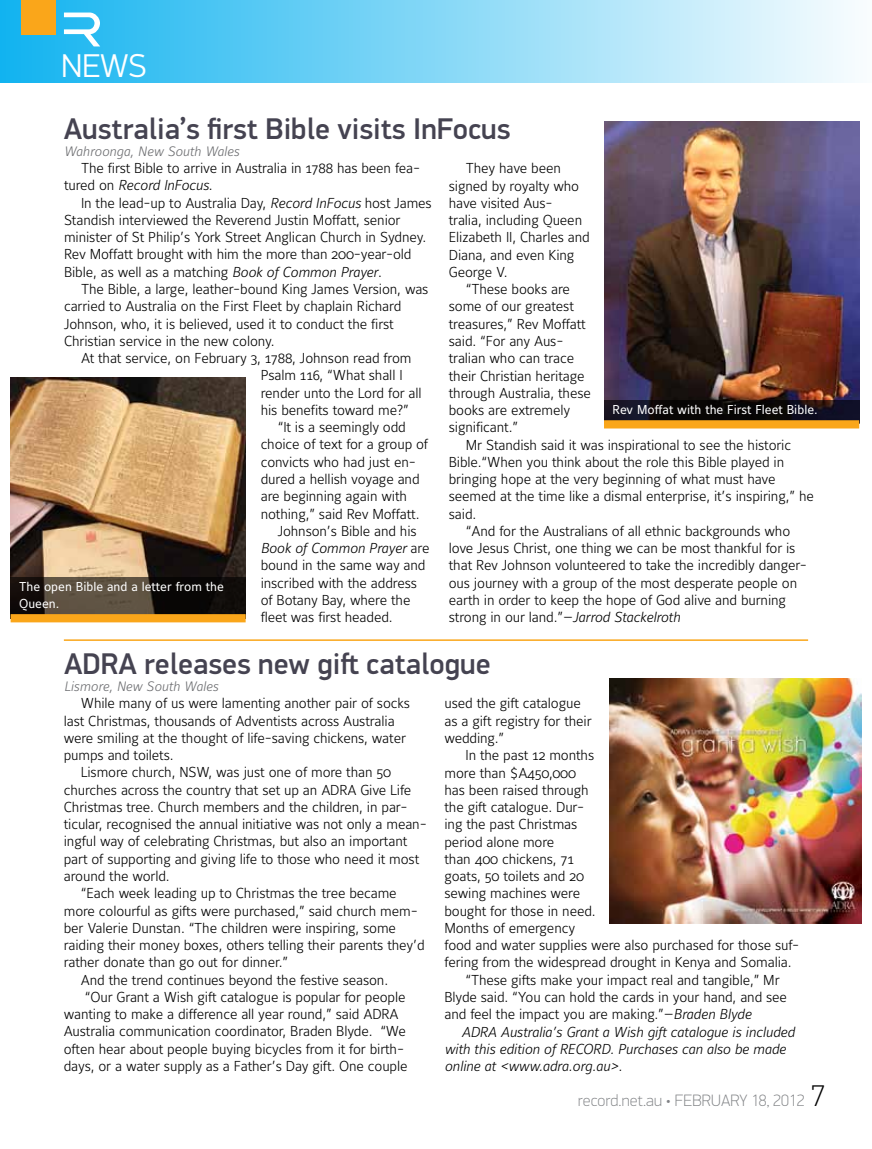
<style>
.page{position:relative;width:872px;height:1149px;background:#fff}
.page>*{position:absolute;margin:0;border:0;box-sizing:border-box;transform-origin:0 0}
.t1{font:300 33px "PF Din Display Pro";color:#fff}
.t2{font:500 30px "PF Din Display Pro";color:#454351}
.t3{font:100 16.5px "PF Din Display Pro";letter-spacing:.005em;color:#808285}
.t4{font:300 14.25px/17.2px "Maurea";letter-spacing:-.01em;color:#000}
.t5{font:italic 300 14.25px "Maurea";letter-spacing:-.01em;color:#000}
.t6{font:italic 300 13.5px "Maurea";color:#6d6e71}
.t7{font:12.75px/16.5px "Maurea Regular Lf";color:#fff}
.s1{font-style:italic}
.s2{font-style:normal}
.s3{font-size:30px;color:#000}
</style>
<div class="page">
<img style="left:604px;top:121px;width:255px;height:279px">
<img style="left:609px;top:678px;width:252px;height:245px">
<img style="left:11px;top:377px;width:235px;height:200px">
<svg style="left:11px;top:577px;width:235px;height:37px;background:#322a22"></svg>
<div style="left:11px;top:614px;width:235px;height:8px;background:#faa61a"></div>
<div style="left:0;top:0;width:872px;height:83px;background:linear-gradient(to right,#13b3ee,#f8fdff)"></div>
<div style="left:21px;top:0;width:34px;height:34px;background:#faa61a"></div>
<svg style="left:64px;top:13px;width:36px;height:33px"></svg>
<hr style="left:64px;top:639px;width:744px;height:1px;background:#faa61a">
<svg style="left:604px;top:400px;width:255px;height:20px;background:#0e0b12"></svg>
<div style="left:604px;top:420px;width:255px;height:8px;background:#faa61a"></div>
<h1 class="t1" style="left:62px;top:47px;width:86px">NEWS</h1>
<h2 class="t2" style="left:64px;top:110px;width:448px">Australia’s first Bible visits InFocus</h2>
<p class="t6" style="left:64px;top:143px;width:177px">Wahroonga, New South Wales</p>
<p class="t4" style="left:64px;top:160px;width:358px;text-indent:17px">The first Bible to arrive in Australia in 1788 has been fea&shy;tured on <span class="s1">Record InFocus</span>.</p>
<p class="t4" style="left:64px;top:195px;width:369px;text-indent:17px">In the lead-up to Australia Day, <span class="s1">Record InFocus</span> host James Standish interviewed the Reverend Justin Moffatt, senior minister of St Philip’s York Street Anglican Church in Sydney.<br>Rev Moffatt brought with him the more than 200-year-old Bible, as well as a matching <span class="s1">Book of Common Prayer</span>.</p>
<p class="t4" style="left:64px;top:281px;width:366px;text-indent:17px">The Bible, a large, leather-bound King James Version, was carried to Australia on the First Fleet by chaplain Richard Johnson, who, it is believed, used it to conduct the first Christian service in the new colony.</p>
<p class="t4" style="left:81px;top:350px;width:332px">At that service, on February 3, 1788, Johnson read from</p>
<p class="t4" style="left:261px;top:367px;width:143px">Psalm 116, “What shall I</p>
<p class="t4" style="left:261px;top:384px;width:162px">render unto the Lord for all</p>
<p class="t4" style="left:261px;top:402px;width:149px">his benefits toward me?”</p>
<p class="t4" style="left:278px;top:419px;width:130px">“It is a seemingly odd</p>
<p class="t4" style="left:261px;top:436px;width:169px">choice of text for a group of</p>
<p class="t4" style="left:261px;top:453px;width:157px">convicts who had just en-</p>
<p class="t4" style="left:261px;top:471px;width:160px">dured a hellish voyage and</p>
<p class="t4" style="left:261px;top:488px;width:148px">are beginning again with</p>
<p class="t4" style="left:261px;top:505px;width:160px">nothing,” said Rev Moffatt.</p>
<p class="t4" style="left:278px;top:523px;width:140px">Johnson’s Bible and his</p>
<p class="t5" style="left:261px;top:540px;width:170px">Book of Common Prayer <span class="s2">are</span></p>
<p class="t4" style="left:261px;top:557px;width:166px">bound in the same way and</p>
<p class="t4" style="left:261px;top:574px;width:158px">inscribed with the address</p>
<p class="t4" style="left:261px;top:592px;width:151px">of Botany Bay, where the</p>
<p class="t4" style="left:261px;top:609px;width:133px">fleet was first headed.</p>
<p class="t7" style="left:19px;top:579px;width:206px">The open Bible and a letter from the<br>Queen.</p>
<p class="t4" style="left:449px;top:160px;width:142px;text-indent:17px">They have been signed by royalty who have visited Aus-<br>tralia, including Queen<br>Elizabeth II, Charles and<br>Diana, and even King<br>George V.</p>
<p class="t4" style="left:449px;top:281px;width:144px;text-indent:17px">“These books are some of our greatest treasures,” Rev Moffatt said. “For any Aus&shy;tralian who can trace their Christian heritage through Australia, these books are extremely significant.”</p>
<p class="t4" style="left:466px;top:436px;width:327px">Mr Standish said it was inspirational to see the historic</p>
<p class="t4" style="left:449px;top:454px;width:337px">Bible.“When you think about the role this Bible played in</p>
<p class="t4" style="left:449px;top:471px;width:328px">bringing hope at the very beginning of what must have</p>
<p class="t4" style="left:449px;top:488px;width:366px">seemed at the time like a dismal enterprise, it’s inspiring,” he</p>
<p class="t4" style="left:449px;top:505px;width:29px">said.</p>
<p class="t4" style="left:466px;top:523px;width:326px">“And for the Australians of all ethnic backgrounds who</p>
<p class="t4" style="left:449px;top:540px;width:348px">love Jesus Christ, one thing we can be most thankful for is</p>
<p class="t4" style="left:449px;top:557px;width:359px">that Rev Johnson volunteered to take the incredibly danger-</p>
<p class="t4" style="left:449px;top:574px;width:350px">ous journey with a group of the most desperate people on</p>
<p class="t4" style="left:449px;top:592px;width:339px">earth in order to keep the hope of God alive and burning</p>
<p class="t4" style="left:449px;top:609px;width:233px">strong in our land.”—<span class="s1">Jarrod Stackelroth</span></p>
<p class="t7" style="left:612px;top:402px;width:207px">Rev Moffat with the First Fleet Bible.</p>
<h2 class="t2" style="left:64px;top:645px;width:428px">ADRA releases new gift catalogue</h2>
<p class="t6" style="left:64px;top:678px;width:156px">Lismore, New South Wales</p>
<p class="t4" style="left:64px;top:695px;width:348px;text-indent:17px">While many of us were lamenting another pair of socks last Christmas, thousands of Adventists across Australia were smiling at the thought of life-saving chickens, water pumps and toilets.</p>
<p class="t4" style="left:81px;top:764px;width:312px">Lismore church, NSW, was just one of more than 50</p>
<p class="t4" style="left:64px;top:781px;width:349px">churches across the country that set up an ADRA Give Life</p>
<p class="t4" style="left:64px;top:798px;width:345px">Christmas tree. Church members and the children, in par-</p>
<p class="t4" style="left:64px;top:816px;width:364px">ticular, recognised the annual initiative was not only a mean-</p>
<p class="t4" style="left:64px;top:833px;width:345px">ingful way of celebrating Christmas, but also an important</p>
<p class="t4" style="left:64px;top:850px;width:357px">part of supporting and giving life to those who need it most</p>
<p class="t4" style="left:64px;top:867px;width:107px">around the world.</p>
<p class="t4" style="left:81px;top:885px;width:317px">“Each week leading up to Christmas the tree became</p>
<p class="t4" style="left:64px;top:902px;width:355px">more colourful as gifts were purchased,” said church mem-</p>
<p class="t4" style="left:64px;top:919px;width:334px">ber Valerie Dunstan. “The children were inspiring, some</p>
<p class="t4" style="left:64px;top:936px;width:362px">raiding their money boxes, others telling their parents they’d</p>
<p class="t4" style="left:64px;top:954px;width:226px">rather donate than go out for dinner.”</p>
<p class="t4" style="left:81px;top:971px;width:309px">And the trend continues beyond the festive season.</p>
<p class="t4" style="left:85px;top:988px;width:322px">“Our Grant a Wish gift catalogue is popular for people</p>
<p class="t4" style="left:64px;top:1005px;width:336px">wanting to make a difference all year round,” said ADRA</p>
<p class="t4" style="left:64px;top:1023px;width:344px">Australia communication coordinator, Braden Blyde. “We</p>
<p class="t4" style="left:64px;top:1040px;width:342px">often hear about people buying bicycles from it for birth-</p>
<p class="t4" style="left:64px;top:1057px;width:345px">days, or a water supply as a Father’s Day gift. One couple</p>
<p class="t4" style="left:444px;top:695px;width:149px">used the gift catalogue as a gift registry for their wedding.”</p>
<p class="t4" style="left:465px;top:747px;width:130px">In the past 12 months</p>
<p class="t4" style="left:444px;top:764px;width:133px">more than $A450,000</p>
<p class="t4" style="left:444px;top:781px;width:146px">has been raised through</p>
<p class="t4" style="left:444px;top:799px;width:141px">the gift catalogue. Dur-</p>
<p class="t4" style="left:444px;top:816px;width:134px">ing the past Christmas</p>
<p class="t4" style="left:444px;top:833px;width:111px">period alone more</p>
<p class="t4" style="left:444px;top:850px;width:131px">than 400 chickens, 71</p>
<p class="t4" style="left:444px;top:868px;width:141px">goats, 50 toilets and 20</p>
<p class="t4" style="left:444px;top:885px;width:137px">sewing machines were</p>
<p class="t4" style="left:444px;top:902px;width:153px">bought for those in need.</p>
<p class="t4" style="left:444px;top:919px;width:132px">Months of emergency</p>
<p class="t4" style="left:444px;top:937px;width:356px">food and water supplies were also purchased for those suf-</p>
<p class="t4" style="left:444px;top:954px;width:349px">fering from the widespread drought in Kenya and Somalia.</p>
<p class="t4" style="left:465px;top:971px;width:316px">“These gifts make your impact real and tangible,” Mr</p>
<p class="t4" style="left:444px;top:988px;width:344px">Blyde said. “You can hold the cards in your hand, and see</p>
<p class="t4" style="left:444px;top:1006px;width:308px">and feel the impact you are making.”—<span class="s1">Braden Blyde</span></p>
<p class="t5" style="left:461px;top:1023px;width:335px">ADRA Australia’s Grant a Wish gift catalogue is included</p>
<p class="t5" style="left:444px;top:1040px;width:343px">with this edition of RECORD. Purchases can also be made</p>
<p class="t5" style="left:444px;top:1057px;width:179px">online at &lt;www.adra.org.au&gt;.</p>
<p class="t3" style="left:578px;top:1090px;width:249px">record.net.au • FEBRUARY 18, 2012 <span class="s3">7</span></p>
</div>
